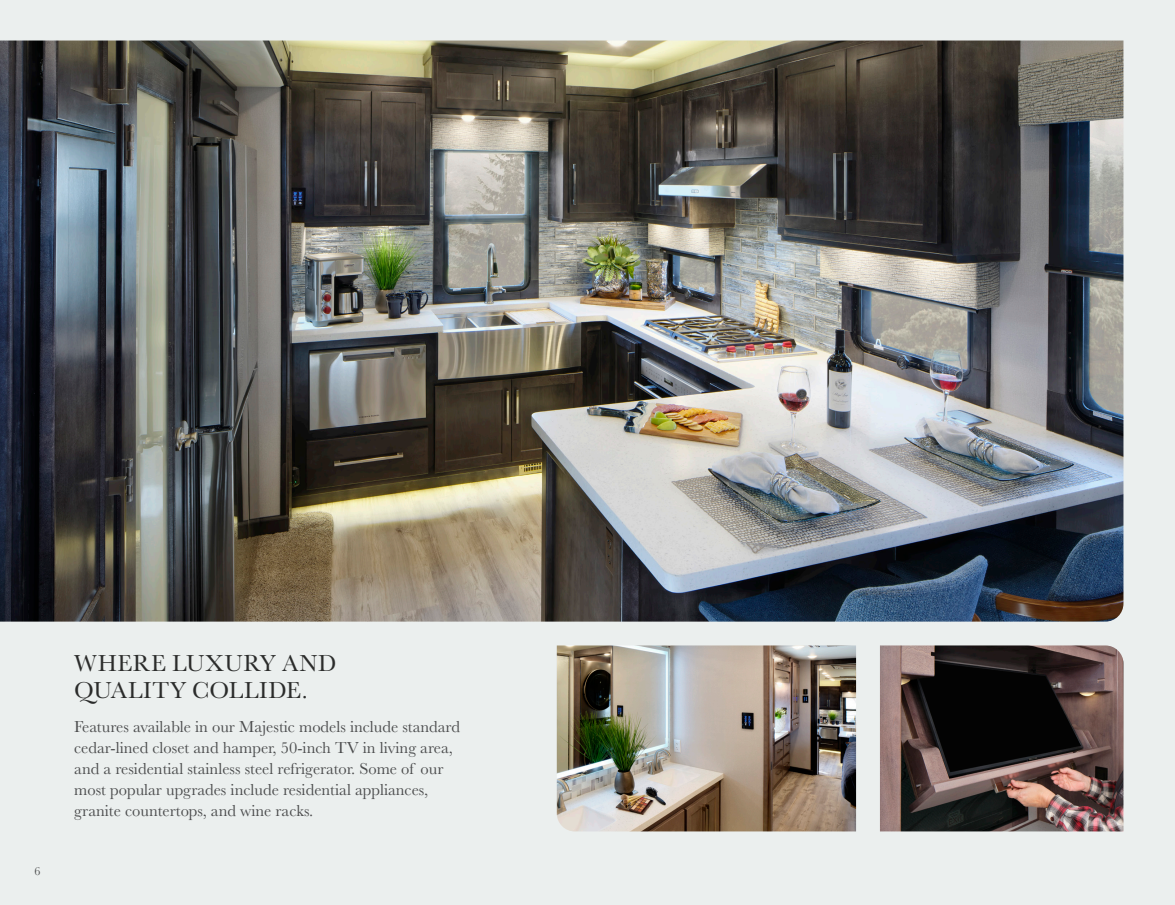
<style>
.page{position:relative;width:1175px;height:905px;background:#fff}
.page>*{position:absolute;margin:0;border:0;box-sizing:border-box;transform-origin:0 0}
.t1{font:24px/27px "Baskerville";letter-spacing:.025em;color:#2b2c2b}
.t2{font:16.5px/21px "Baskerville";color:#4b4c4d}
.t3{font:12px "Baskerville";color:#4b4c4d}
</style>
<div class="page">
<div style="left:0;top:0;width:1174px;height:904px;background:#ebefee"></div>
<img style="left:0;top:40px;width:1123px;height:581px">
<img style="left:557px;top:645px;width:299px;height:186px">
<img style="left:880px;top:645px;width:243px;height:186px">
<p class="t3" style="left:35px;top:863px;width:7px">6</p>
<p class="t1" style="left:74px;top:650px;width:264px">WHERE LUXURY AND<br>QUALITY COLLIDE.</p>
<p class="t2" style="left:74px;top:716px;width:387px">Features available in our Majestic models include standard cedar-lined closet and hamper, 50-inch TV in living area, and a residential stainless steel refrigerator. Some of our most popular upgrades include residential appliances, granite countertops, and wine racks.</p>
</div>
